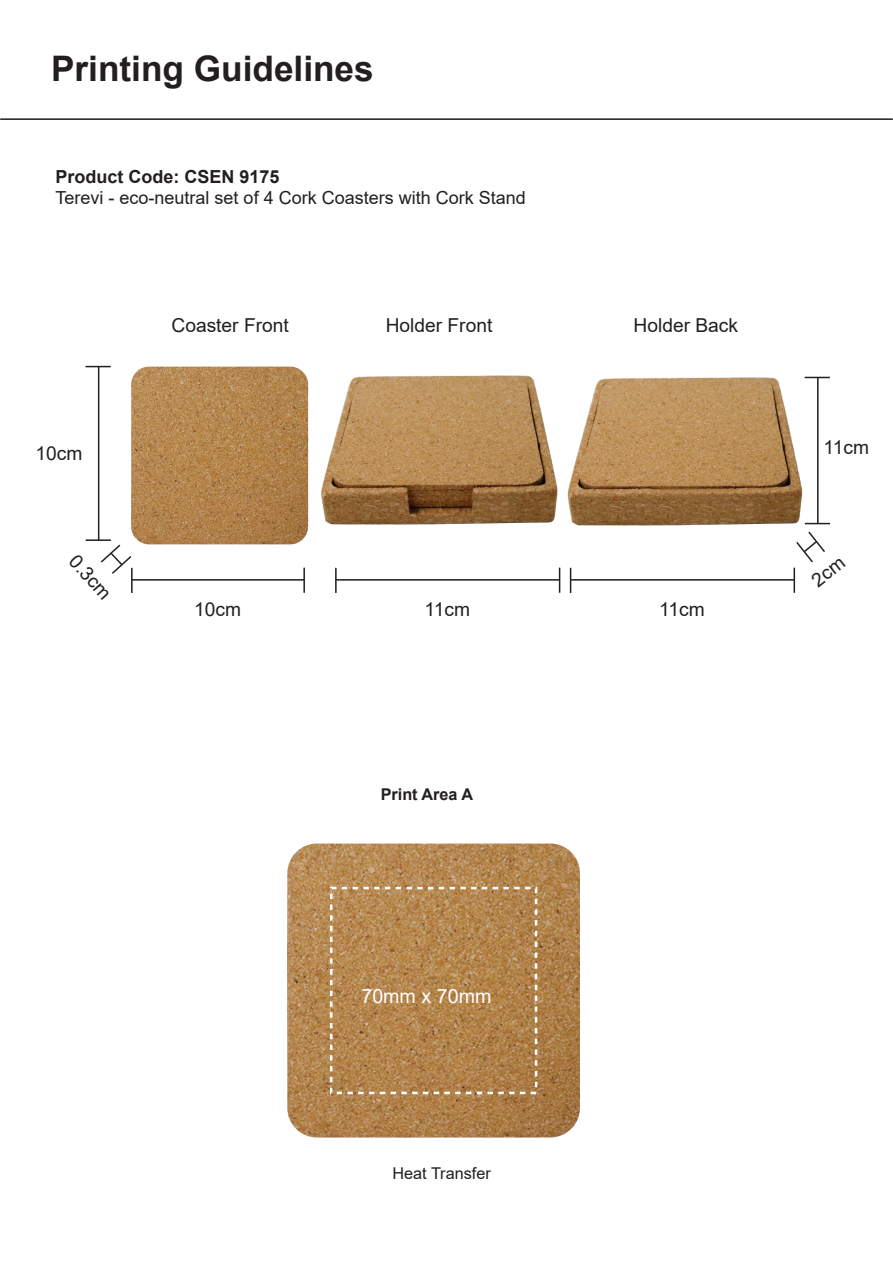
<style>
.page{position:relative;width:893px;height:1263px;background:#fff}
.page>*{position:absolute;margin:0;border:0;box-sizing:border-box;transform-origin:0 0}
.t1{font:700 35.25px "Arial";color:#231f20}
.t2{font:19.65px "Arial";color:#fff}
.t3{font:19.2px "Arial";color:#231f20}
.t4{font:18px "Arial";color:#231f20}
.t5{font:700 18px "Arial";color:#231f20}
.t6{font:16.2px "Arial";color:#231f20}
.t7{font:700 16.2px "Arial";color:#231f20}
</style>
<div class="page">
<img style="left:321px;top:375px;width:237px;height:150px">
<img style="left:567px;top:377px;width:238px;height:149px">
<hr style="left:0;top:118px;width:893px;height:2px;background:#231f20">
<hr style="left:98px;top:366px;width:1px;height:174px;background:#231f20">
<svg style="left:86px;top:366px;width:25px;height:1px"></svg>
<hr style="left:86px;top:539px;width:25px;height:2px;background:#231f20">
<hr style="left:817px;top:377px;width:2px;height:147px;background:#231f20">
<svg style="left:805px;top:377px;width:25px;height:1px"></svg>
<svg style="left:805px;top:523px;width:25px;height:1px"></svg>
<hr style="left:132px;top:579px;width:172px;height:2px;background:#231f20">
<hr style="left:131px;top:568px;width:2px;height:25px;background:#231f20">
<hr style="left:303px;top:568px;width:2px;height:25px;background:#231f20">
<svg style="left:101px;top:544px;width:32px;height:31px"></svg>
<hr style="left:336px;top:579px;width:224px;height:2px;background:#231f20">
<hr style="left:335px;top:568px;width:2px;height:25px;background:#231f20">
<svg style="left:559px;top:568px;width:1px;height:25px"></svg>
<hr style="left:570px;top:579px;width:225px;height:2px;background:#231f20">
<svg style="left:570px;top:568px;width:1px;height:25px"></svg>
<img style="left:131px;top:367px;width:177px;height:177px">
<img style="left:287px;top:843px;width:293px;height:294px">
<div style="left:330px;top:887px;width:207px;height:207px;border:3px dashed #fff"></div>
<svg style="left:794px;top:531px;width:31px;height:62px"></svg>
<h1 class="t1" style="left:51px;top:44px;width:324px">Printing Guidelines</h1>
<p class="t5" style="left:56px;top:164px;width:226px">Product Code: CSEN 9175</p>
<p class="t4" style="left:56px;top:185px;width:472px">Terevi - eco-neutral set of 4 Cork Coasters with Cork Stand</p>
<p class="t3" style="left:35px;top:440px;width:48px">10cm</p>
<p class="t3" style="left:83px;top:549px;width:54px;rotate:48deg">0.3cm</p>
<p class="t3" style="left:171px;top:312px;width:119px">Coaster Front</p>
<p class="t3" style="left:386px;top:312px;width:108px">Holder Front</p>
<p class="t3" style="left:634px;top:312px;width:106px">Holder Back</p>
<p class="t3" style="left:194px;top:596px;width:48px">10cm</p>
<p class="t3" style="left:425px;top:596px;width:47px">11cm</p>
<p class="t3" style="left:659px;top:596px;width:47px">11cm</p>
<p class="t7" style="left:381px;top:782px;width:94px">Print Area A</p>
<p class="t2" style="left:361px;top:982px;width:132px">70mm x 70mm</p>
<p class="t6" style="left:393px;top:1162px;width:100px">Heat Transfer</p>
<p class="t3" style="left:823px;top:434px;width:47px">11cm</p>
</div>
